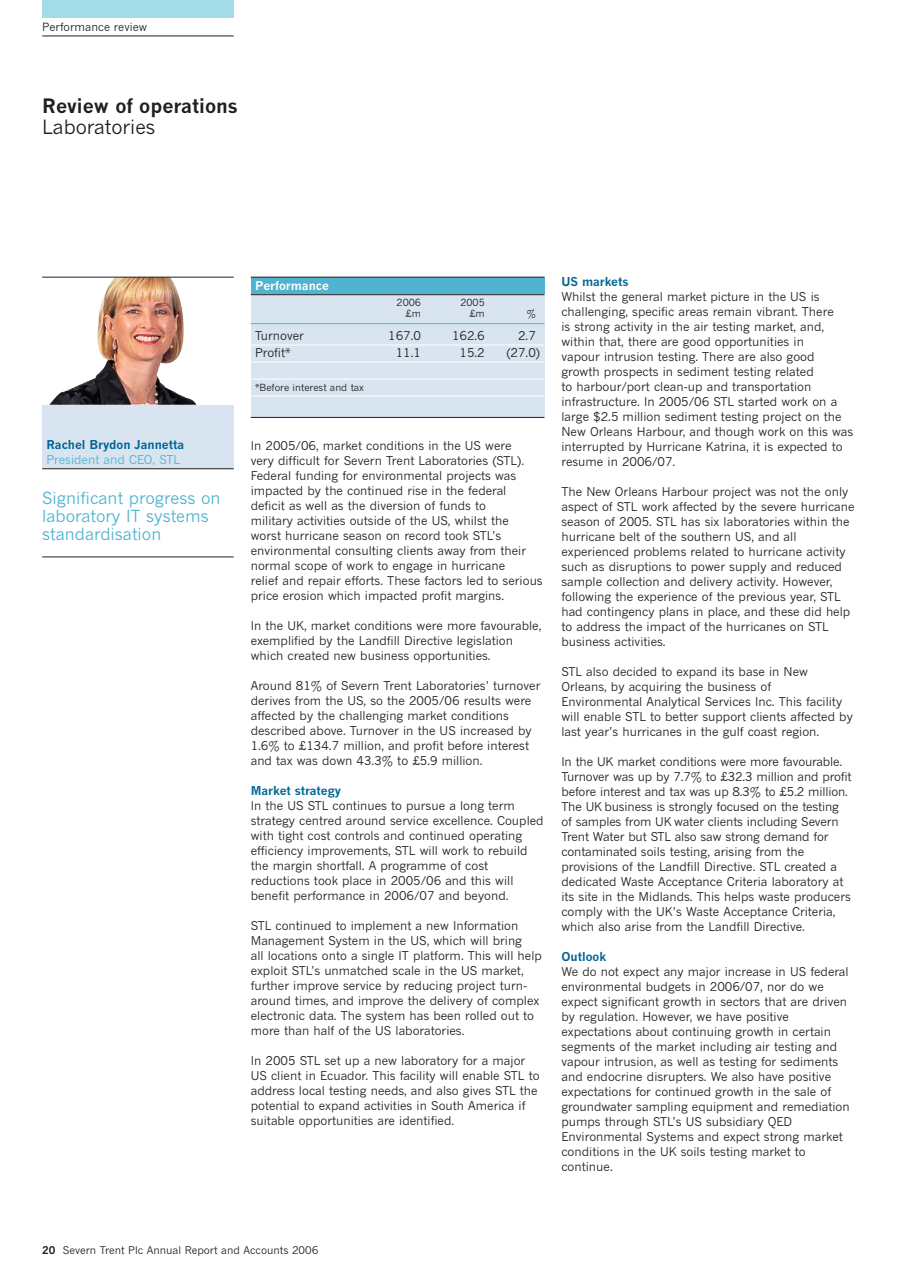
<style>
.page{position:relative;width:915px;height:1276px;background:#fff}
.page>*{position:absolute;margin:0;border:0;box-sizing:border-box;transform-origin:0 0}
.t1{font:700 19.5px "News Gothic";color:#231f20}
.t2{font:19.5px "News Gothic";color:#231f20}
.t3{font:16.5px/18px "News Gothic";color:#50b3cf}
.t4{font:12px/15px "News Gothic";color:#231f20}
.t5{font:700 12px "News Gothic";color:#006594}
.t6{font:12px "News Gothic";color:#50b3cf}
.t7{font:700 12px "News Gothic";color:#fff}
.t8{font:11.25px "News Gothic";color:#231f20}
.t9{font:10.5px "News Gothic";color:#231f20}
.t10{font:9.75px "News Gothic";color:#231f20}
.s1{font-weight:700}
</style>
<div class="page">
<svg style="left:42px;top:0;width:503px;height:558px"></svg>
<p class="t8" style="left:42px;top:23px;width:106px">Performance review</p>
<h1 class="t1" style="left:42px;top:99px;width:197px">Review of operations</h1>
<h1 class="t2" style="left:42px;top:120px;width:115px">Laboratories</h1>
<p class="t5" style="left:46px;top:441px;width:139px">Rachel Brydon Jannetta</p>
<p class="t6" style="left:46px;top:456px;width:135px">President and CEO, STL</p>
<h2 class="t3" style="left:42px;top:490px;width:180px">Significant progress on laboratory IT systems standardisation</h2>
<p class="t7" style="left:255px;top:282px;width:75px">Performance</p>
<p class="t10" style="left:396px;top:299px;width:26px">2006</p>
<p class="t10" style="left:460px;top:299px;width:26px">2005</p>
<p class="t10" style="left:405px;top:310px;width:17px">£m</p>
<p class="t10" style="left:469px;top:310px;width:17px">£m</p>
<p class="t10" style="left:526px;top:310px;width:11px">%</p>
<p class="t4" style="left:255px;top:330px;width:50px">Turnover</p>
<p class="t4" style="left:388px;top:330px;width:34px">167.0</p>
<p class="t4" style="left:452px;top:330px;width:34px">162.6</p>
<p class="t4" style="left:518px;top:330px;width:19px">2.7</p>
<p class="t4" style="left:255px;top:347px;width:37px">Profit*</p>
<p class="t4" style="left:395px;top:347px;width:27px">11.1</p>
<p class="t4" style="left:459px;top:347px;width:27px">15.2</p>
<p class="t4" style="left:506px;top:347px;width:35px">(27.0)</p>
<p class="t10" style="left:255px;top:384px;width:111px">*Before interest and tax</p>
<p class="t4" style="left:251px;top:439px;width:293px">In 2005/06, market conditions in the US were<br>very difficult for Severn Trent Laboratories (STL).<br>Federal funding for environmental projects was impacted by the continued rise in the federal deficit as well as the diversion of funds to<br>military activities outside of the US, whilst the<br>worst hurricane season on record took STL’s environmental consulting clients away from their normal scope of work to engage in hurricane<br>relief and repair efforts. These factors led to serious price erosion which impacted profit margins.</p>
<p class="t4" style="left:251px;top:619px;width:292px">In the UK, market conditions were more favourable, exemplified by the Landfill Directive legislation which created new business opportunities.</p>
<p class="t4" style="left:251px;top:679px;width:291px">Around 81% of Severn Trent Laboratories’ turnover derives from the US, so the 2005/06 results were affected by the challenging market conditions described above. Turnover in the US increased by 1.6% to £134.7 million, and profit before interest and tax was down 43.3% to £5.9 million.</p>
<p class="t5" style="left:251px;top:786px;width:92px">Market strategy</p>
<p class="t4" style="left:251px;top:799px;width:294px">In the US STL continues to pursue a long term strategy centred around service excellence. Coupled with tight cost controls and continued operating efficiency improvements, STL will work to rebuild the margin shortfall. A programme of cost reductions took place in 2005/06 and this will benefit performance in 2006/07 and beyond.</p>
<p class="t4" style="left:251px;top:919px;width:292px">STL continued to implement a new Information Management System in the US, which will bring<br>all locations onto a single IT platform. This will help exploit STL’s unmatched scale in the US market, further improve service by reducing project turn&shy;around times, and improve the delivery of complex electronic data. The system has been rolled out to more than half of the US laboratories.</p>
<p class="t4" style="left:251px;top:1054px;width:290px">In 2005 STL set up a new laboratory for a major US client in Ecuador. This facility will enable STL to address local testing needs, and also gives STL the potential to expand activities in South America if suitable opportunities are identified.</p>
<p class="t5" style="left:561px;top:277px;width:69px">US markets</p>
<p class="t4" style="left:561px;top:290px;width:293px">Whilst the general market picture in the US is challenging, specific areas remain vibrant. There<br>is strong activity in the air testing market, and, within that, there are good opportunities in<br>vapour intrusion testing. There are also good growth prospects in sediment testing related<br>to harbour/port clean-up and transportation infrastructure. In 2005/06 STL started work on a large $2.5 million sediment testing project on the New Orleans Harbour, and though work on this was interrupted by Hurricane Katrina, it is expected to resume in 2006/07.</p>
<p class="t4" style="left:561px;top:485px;width:294px">The New Orleans Harbour project was not the only aspect of STL work affected by the severe hurricane season of 2005. STL has six laboratories within the hurricane belt of the southern US, and all experienced problems related to hurricane activity such as disruptions to power supply and reduced sample collection and delivery activity. However, following the experience of the previous year, STL had contingency plans in place, and these did help to address the impact of the hurricanes on STL business activities.</p>
<p class="t4" style="left:561px;top:665px;width:293px">STL also decided to expand its base in New Orleans, by acquiring the business of Environmental Analytical Services Inc. This facility will enable STL to better support clients affected by last year’s hurricanes in the gulf coast region.</p>
<p class="t4" style="left:561px;top:755px;width:292px">In the UK market conditions were more favourable.<br>Turnover was up by 7.7% to £32.3 million and profit before interest and tax was up 8.3% to £5.2 million.<br>The UK business is strongly focused on the testing of samples from UK water clients including Severn Trent Water but STL also saw strong demand for contaminated soils testing, arising from the provisions of the Landfill Directive. STL created a dedicated Waste Acceptance Criteria laboratory at its site in the Midlands. This helps waste producers comply with the UK’s Waste Acceptance Criteria, which also arise from the Landfill Directive.</p>
<p class="t5" style="left:561px;top:952px;width:46px">Outlook</p>
<p class="t4" style="left:561px;top:965px;width:290px">We do not expect any major increase in US federal environmental budgets in 2006/07, nor do we expect significant growth in sectors that are driven by regulation. However, we have positive expectations about continuing growth in certain segments of the market including air testing and vapour intrusion, as well as testing for sediments and endocrine disrupters. We also have positive expectations for continued growth in the sale of groundwater sampling equipment and remediation pumps through STL’s US subsidiary QED Environmental Systems and expect strong market conditions in the UK soils testing market to continue.</p>
<p class="t9" style="left:42px;top:1246px;width:277px"><span class="s1">20</span> Severn Trent Plc Annual Report and Accounts 2006</p>
</div>
